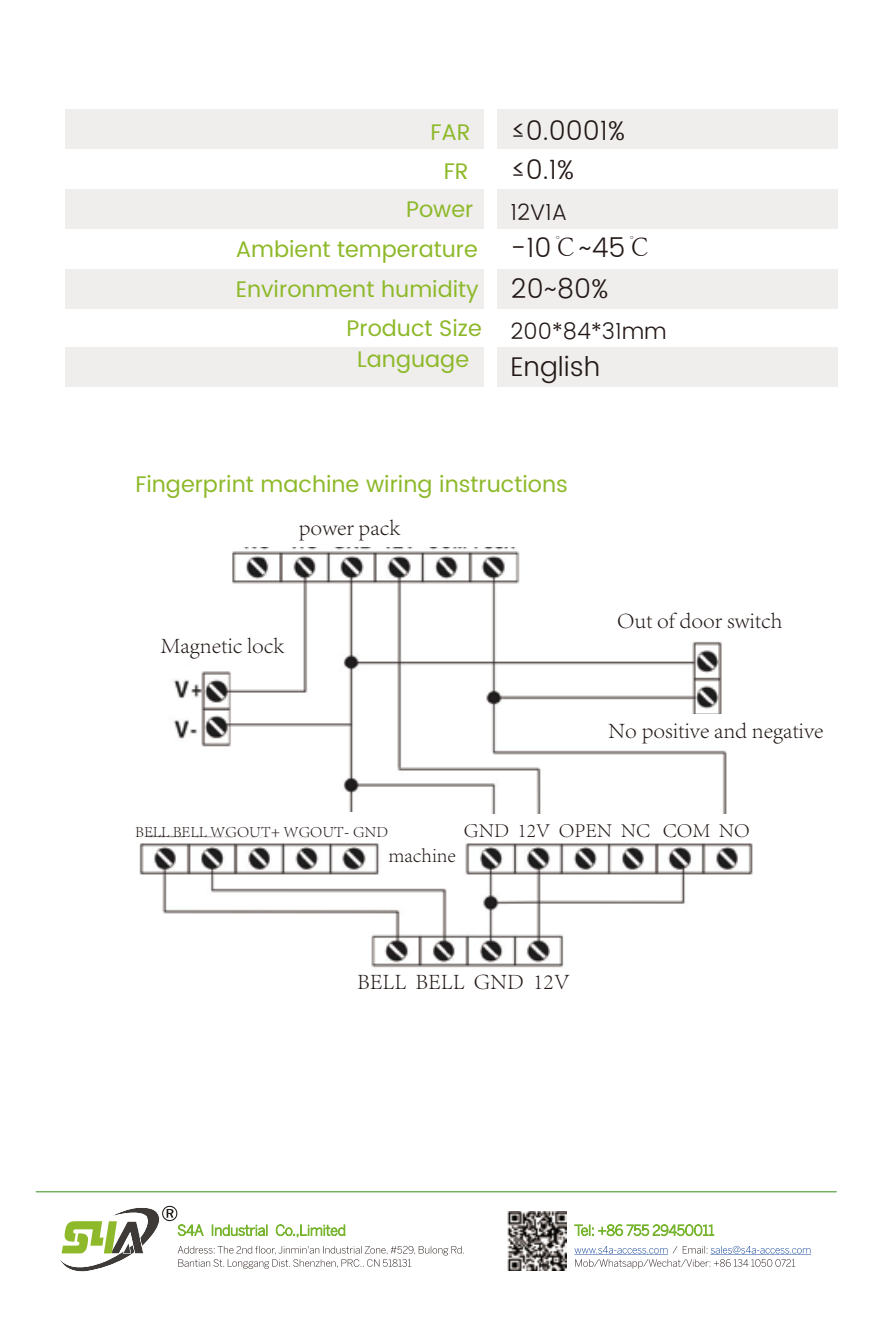
<style>
.page{position:relative;width:893px;height:1340px;background:#fff}
.page>*{position:absolute;margin:0;border:0;box-sizing:border-box;transform-origin:0 0}
.t1{font:300 27px/39.4px "Poppins";color:#221815}
.t2{font:22.5px/40.1px "Poppins";color:#8eb92a;text-align:right}
.t3{font:300 22.5px "Adobe Song Std";color:#221815}
.t4{font:300 22.5px "Poppins";color:#221815}
.t5{font:300 20.25px "Adobe Song Std";color:#221815}
.t6{font:300 15.75px "Adobe Song Std";color:#221815}
.s1{font-family:"Adobe Song Std"}
.s2{font-weight:300;font-size:27px;color:#221815}
</style>
<div class="page">
<div style="left:65px;top:348px;width:418px;height:39px;background:#efeeed"></div>
<div style="left:497px;top:348px;width:341px;height:39px;background:#efeeed"></div>
<img style="left:139px;top:547px;width:614px;height:421px">
<div style="left:608px;top:590px;width:198px;height:49px;background:#fff"></div>
<div style="left:599px;top:714px;width:198px;height:30px;background:#fff"></div>
<div style="left:96px;top:615px;width:197px;height:49px;background:#fff"></div>
<div style="left:470px;top:814px;width:280px;height:26px;background:#fff"></div>
<svg style="left:140px;top:809px;width:241px;height:29px"></svg>
<div style="left:384px;top:840px;width:80px;height:30px;background:#fff"></div>
<div style="left:65px;top:109px;width:418px;height:39px;background:#efeeed"></div>
<div style="left:497px;top:109px;width:341px;height:39px;background:#efeeed"></div>
<div style="left:65px;top:189px;width:418px;height:39px;background:#efeeed"></div>
<div style="left:497px;top:189px;width:341px;height:39px;background:#efeeed"></div>
<div style="left:65px;top:269px;width:418px;height:39px;background:#efeeed"></div>
<div style="left:497px;top:269px;width:341px;height:39px;background:#efeeed"></div>
<svg style="left:574px;top:1224px;width:140px;height:12px"></svg>
<svg style="left:574px;top:1245px;width:237px;height:23px"></svg>
<hr style="left:36px;top:1191px;width:800px;height:1px;background:#509c35">
<img style="left:508px;top:1211px;width:58px;height:59px">
<svg style="left:60px;top:1205px;width:404px;height:67px"></svg>
<p class="t2" style="left:430px;top:112px;width:42px">FAR</p>
<p class="t2" style="left:444px;top:152px;width:26px">FR</p>
<p class="t1" style="left:511px;top:111px;width:116px">≤0.0001% ≤0.1%</p>
<p class="t2" style="left:236px;top:190px;width:244px">Power<br>Ambient temperature</p>
<p class="t4" style="left:510px;top:196px;width:58px">12V1A</p>
<p class="t1" style="left:510px;top:229px;width:144px">-10<span class="s1">℃</span>~45<span class="s1">℃</span></p>
<p class="t2" style="left:236px;top:270px;width:374px">Environment humidity <span class="s2">20~80%</span></p>
<p class="t2" style="left:346px;top:314px;width:137px;line-height:31.1px;text-align:center">Product Size<br>Language</p>
<p class="t4" style="left:510px;top:315px;width:158px">200*84*31mm</p>
<p class="t1" style="left:510px;top:348px;width:91px">English</p>
<p class="t2" style="left:135px;top:464px;width:434px">Fingerprint machine wiring instructions</p>
<p class="t3" style="left:299px;top:514px;width:103px">power pack</p>
<p class="t3" style="left:160px;top:632px;width:126px">Magnetic lock</p>
<p class="t3" style="left:617px;top:608px;width:167px">Out of door switch</p>
<p class="t3" style="left:608px;top:717px;width:217px">No positive and negative</p>
<p class="t6" style="left:135px;top:822px;width:254px">BELL BELL WGOUT+ WGOUT- GND</p>
<p class="t5" style="left:464px;top:818px;width:287px">GND 12V OPEN NC COM NO</p>
<p class="t5" style="left:388px;top:844px;width:69px">machine</p>
<p class="t3" style="left:357px;top:968px;width:214px">BELL BELL GND 12V</p>
</div>
